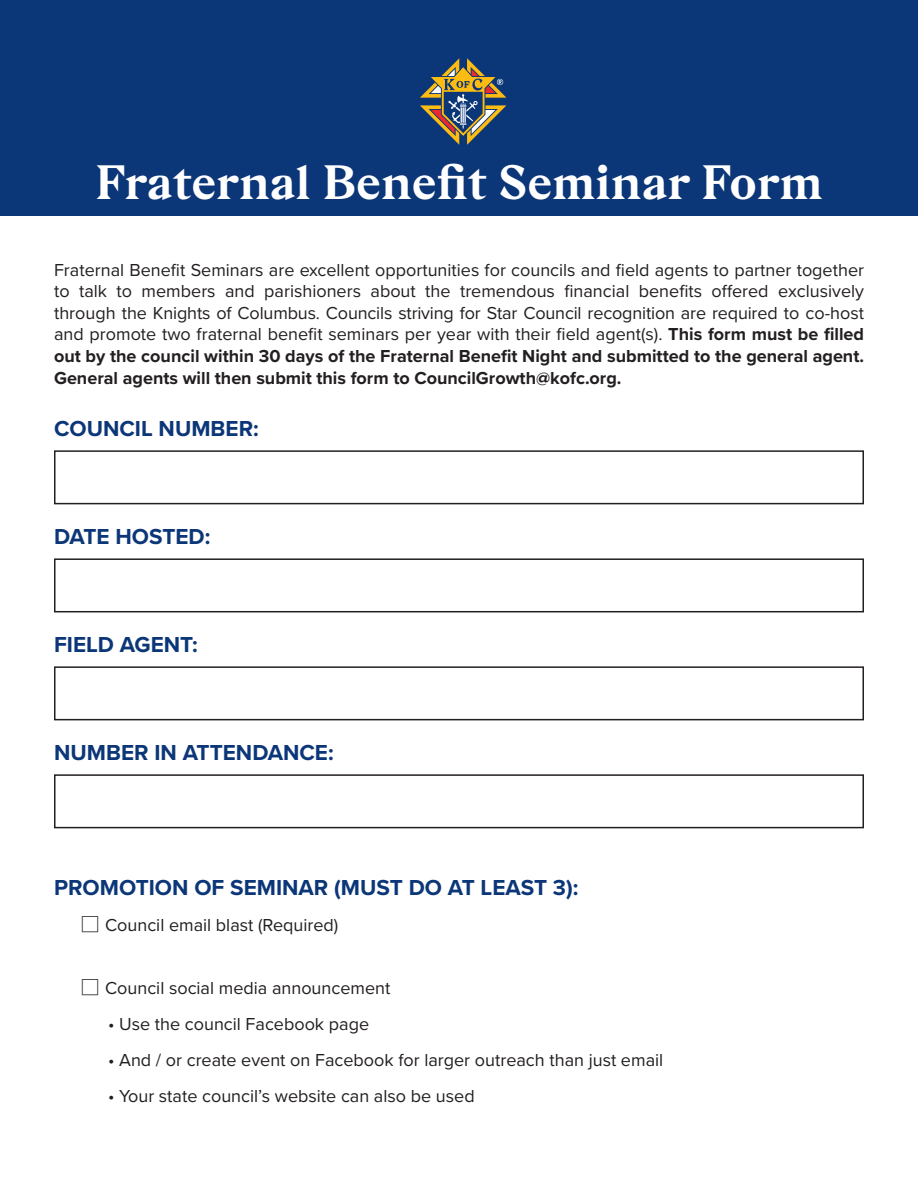
<style>
.page{position:relative;width:918px;height:1188px;background:#fff}
.page>*{position:absolute;margin:0;border:0;box-sizing:border-box;transform-origin:0 0}
.t1{font:700 48px "Mc Givney";color:#fff}
.t2{font:700 22.5px "Proxima Nova";color:#0b3678}
.t3{font:18px/21.6px "Proxima Nova";color:#231f20;text-align:justify}
.s1{font-weight:700}
.s2{font-family:"Hiragino Sans W6"}
</style>
<div class="page">
<div style="left:0;top:0;width:918px;height:216px;background:#0b3678"></div>
<svg style="left:420px;top:58px;width:87px;height:87px"></svg>
<div style="left:54px;top:558px;width:810px;height:54px;border:2px solid #231f20"></div>
<div style="left:54px;top:450px;width:810px;height:54px;border:2px solid #231f20"></div>
<div style="left:54px;top:666px;width:810px;height:54px;border:2px solid #231f20"></div>
<div style="left:54px;top:774px;width:810px;height:54px;border:2px solid #231f20"></div>
<p class="t1" style="left:95px;top:150px;width:730px">Fraternal Benefit Seminar Form</p>
<p class="t3" style="left:54px;top:260px;width:812px">Fraternal Benefit Seminars are excellent opportunities for councils and field agents to partner together to talk to members and parishioners about the tremendous financial benefits offered exclusively through the Knights of Columbus. Councils striving for Star Council recognition are required to co-host and promote two fraternal benefit seminars per year with their field agent(s). <span class="s1">This form must be filled out by the council within 30 days of the Fraternal Benefit Night and submitted to the general agent.<br>General agents will then submit this form to CouncilGrowth@kofc.org.</span></p>
<p class="t2" style="left:54px;top:420px;width:206px">COUNCIL NUMBER:</p>
<p class="t2" style="left:54px;top:528px;width:158px">DATE HOSTED:</p>
<p class="t2" style="left:54px;top:636px;width:145px">FIELD AGENT:</p>
<p class="t2" style="left:54px;top:744px;width:281px">NUMBER IN ATTENDANCE:</p>
<p class="t2" style="left:54px;top:879px;width:526px">PROMOTION OF SEMINAR (MUST DO AT LEAST 3):</p>
<p class="t3" style="left:81px;top:916px;width:259px"><span class="s2">□</span> Council email blast (Required)</p>
<p class="t3" style="left:81px;top:979px;width:311px"><span class="s2">□</span> Council social media announcement</p>
<p class="t3" style="left:108px;top:1015px;width:263px">• Use the council Facebook page</p>
<p class="t3" style="left:108px;top:1051px;width:557px">• And / or create event on Facebook for larger outreach than just email</p>
<p class="t3" style="left:108px;top:1087px;width:368px">• Your state council’s website can also be used</p>
</div>
